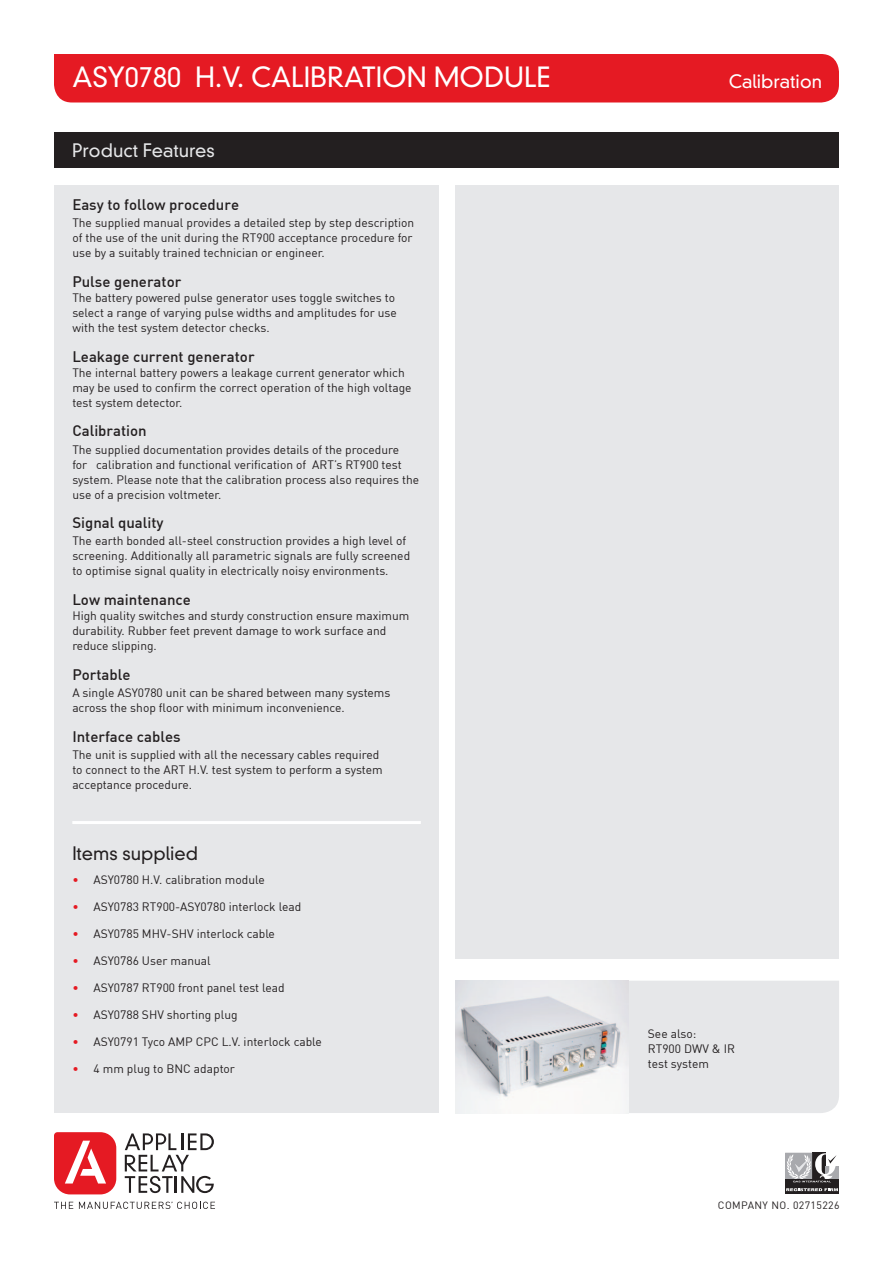
<style>
.page{position:relative;width:893px;height:1263px;background:#fff}
.page>*{position:absolute;margin:0;border:0;box-sizing:border-box;transform-origin:0 0}
.t1{font:300 27px "DIN Neuzeit Grotesk";color:#fff}
.t2{font:300 18px "DIN Neuzeit Grotesk";color:#e6e7e9}
.t3{font:300 18px "DIN Neuzeit Grotesk";color:#231f20}
.t4{font:300 18px "DIN Neuzeit Grotesk";color:#fff}
.t5{font:500 15px "DIN";color:#231f20}
.t6{font:12px/15px "DIN";color:#231f20}
.t7{font:10.5px "DIN";letter-spacing:.04em;color:#231f20}
.s1{color:#e51a23}
</style>
<div class="page">
<div style="left:54px;top:185px;width:384px;height:928px;background:#e6e7e9"></div>
<div style="left:455px;top:185px;width:384px;height:774px;background:#e6e7e9"></div>
<div style="left:54px;top:133px;width:785px;height:35px;background:#231f20"></div>
<svg style="left:54px;top:1202px;width:19px;height:7px"></svg>
<svg style="left:79px;top:1202px;width:136px;height:7px"></svg>
<div style="left:826px;top:1166px;width:13px;height:14px;background:#a8a9ad"></div>
<div style="left:785px;top:1153px;width:27px;height:27px;background:#a8a9ad"></div>
<div style="left:785px;top:1180px;width:54px;height:14px;background:#231f20"></div>
<svg style="left:786px;top:1153px;width:52px;height:39px"></svg>
<svg style="left:54px;top:1132px;width:62px;height:62px"></svg>
<svg style="left:125px;top:1133px;width:89px;height:60px"></svg>
<div style="left:54px;top:54px;width:785px;height:48px;background:#e51a23"></div>
<div style="left:628px;top:981px;width:211px;height:132px;background:#e6e7e9"></div>
<hr style="left:72px;top:821px;width:349px;height:3px;background:#fff">
<img style="left:455px;top:981px;width:173px;height:132px">
<h1 class="t1" style="left:72px;top:61px;width:480px">ASY0780 H.V. CALIBRATION MODULE</h1>
<h2 class="t2" style="left:72px;top:139px;width:144px">Product Features</h2>
<p class="t5" style="left:72px;top:195px;width:168px">Easy to follow procedure</p>
<p class="t6" style="left:72px;top:215px;width:343px">The supplied manual provides a detailed step by step description of the use of the unit during the RT900 acceptance procedure for use by a suitably trained technician or engineer.</p>
<p class="t5" style="left:72px;top:272px;width:111px">Pulse generator</p>
<p class="t6" style="left:72px;top:290px;width:326px">The battery powered pulse generator uses toggle switches to select a range of varying pulse widths and amplitudes for use with the test system detector checks.</p>
<p class="t5" style="left:72px;top:347px;width:184px">Leakage current generator</p>
<p class="t6" style="left:72px;top:365px;width:341px">The internal battery powers a leakage current generator which may be used to confirm the correct operation of the high voltage test system detector.</p>
<p class="t5" style="left:72px;top:421px;width:76px">Calibration</p>
<p class="t6" style="left:72px;top:441px;width:348px">The supplied documentation provides details of the procedure<br>for calibration and functional verification of ART’s RT900 test system. Please note that the calibration process also requires the use of a precision voltmeter.</p>
<p class="t5" style="left:72px;top:513px;width:93px">Signal quality</p>
<p class="t6" style="left:72px;top:533px;width:339px">The earth bonded all-steel construction provides a high level of screening. Additionally all parametric signals are fully screened to optimise signal quality in electrically noisy environments.</p>
<p class="t5" style="left:72px;top:590px;width:120px">Low maintenance</p>
<p class="t6" style="left:72px;top:608px;width:339px">High quality switches and sturdy construction ensure maximum durability. Rubber feet prevent damage to work surface and reduce slipping.</p>
<p class="t5" style="left:72px;top:665px;width:60px">Portable</p>
<p class="t6" style="left:72px;top:685px;width:320px">A single ASY0780 unit can be shared between many systems across the shop floor with minimum inconvenience.</p>
<p class="t5" style="left:72px;top:727px;width:110px">Interface cables</p>
<p class="t6" style="left:72px;top:747px;width:312px">The unit is supplied with all the necessary cables required to connect to the ART H.V. test system to perform a system acceptance procedure.</p>
<h2 class="t3" style="left:72px;top:842px;width:127px">Items supplied</h2>
<p class="t6" style="left:72px;top:872px;width:194px"><span class="s1">•</span> ASY0780 H.V. calibration module</p>
<p class="t6" style="left:72px;top:899px;width:230px"><span class="s1">•</span> ASY0783 RT900-ASY0780 interlock lead</p>
<p class="t6" style="left:72px;top:926px;width:204px"><span class="s1">•</span> ASY0785 MHV-SHV interlock cable</p>
<p class="t6" style="left:72px;top:953px;width:140px"><span class="s1">•</span> ASY0786 User manual</p>
<p class="t6" style="left:72px;top:980px;width:214px"><span class="s1">•</span> ASY0787 RT900 front panel test lead</p>
<p class="t6" style="left:72px;top:1007px;width:167px"><span class="s1">•</span> ASY0788 SHV shorting plug</p>
<p class="t6" style="left:72px;top:1034px;width:251px"><span class="s1">•</span> ASY0791 Tyco AMP CPC L.V. interlock cable</p>
<p class="t6" style="left:72px;top:1061px;width:164px"><span class="s1">•</span> 4 mm plug to BNC adaptor</p>
<h2 class="t4" style="left:729px;top:70px;width:95px">Calibration</h2>
<p class="t6" style="left:648px;top:1026px;width:89px">See also:<br>RT900 DWV &amp; IR test system</p>
<p class="t7" style="left:718px;top:1198px;width:123px">COMPANY NO. 02715226</p>
</div>
